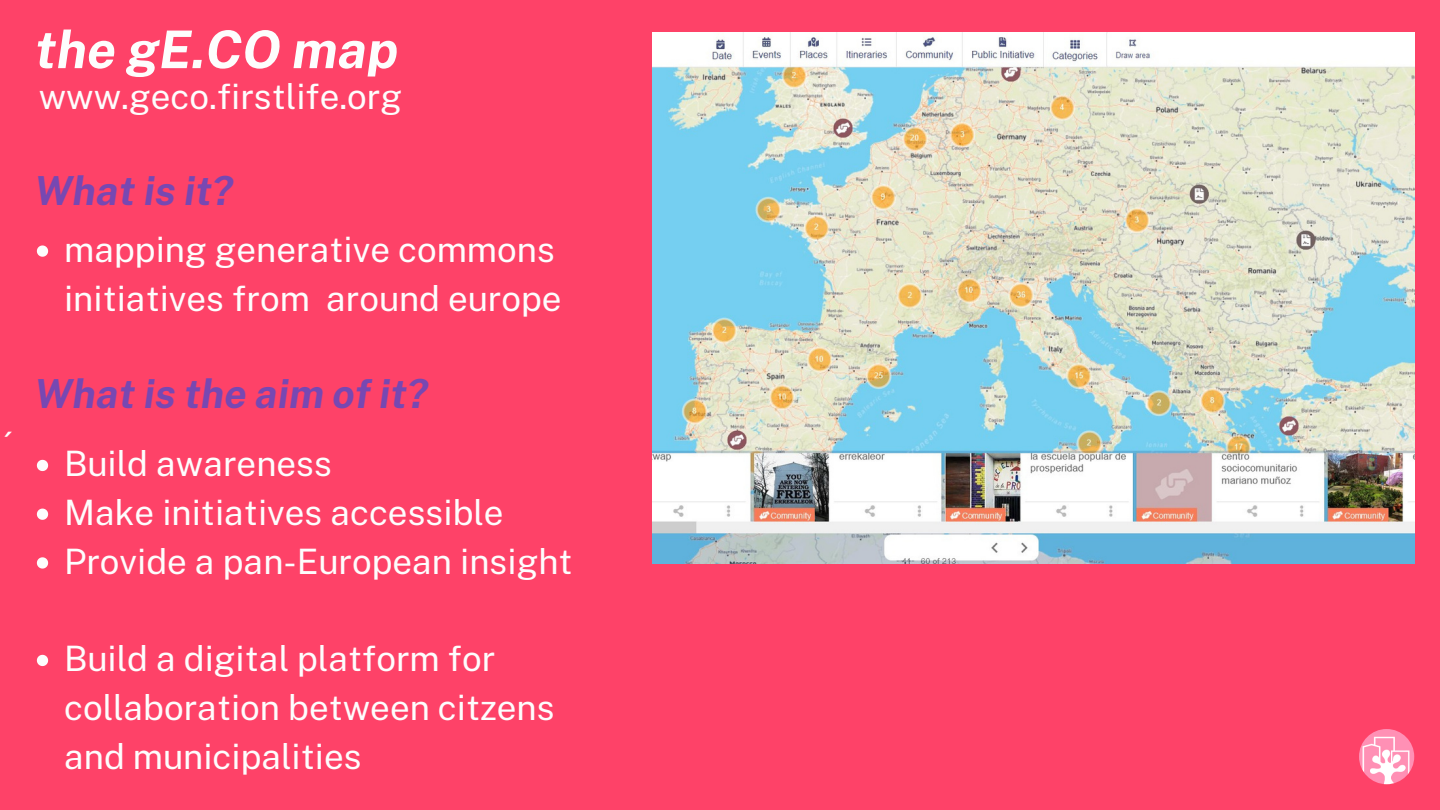
<style>
.page{position:relative;width:1440px;height:810px;background:#fe4268}
.page>*{position:absolute;margin:0;border:0;box-sizing:border-box;transform-origin:0 0}
.t1{font:italic 700 52px "Public Sans";color:#fdfdfd}
.t2{font:italic 700 40px "Public Sans";color:#7748b2}
.t3{font:35px/48.8px "Public Sans";color:#fdfdfd}
</style>
<div class="page">
<img style="left:653px;top:32px;width:761px;height:531px">
<svg style="left:37px;top:245px;width:11px;height:12px"></svg>
<svg style="left:37px;top:460px;width:11px;height:11px"></svg>
<svg style="left:37px;top:509px;width:11px;height:11px"></svg>
<svg style="left:37px;top:557px;width:11px;height:12px"></svg>
<svg style="left:37px;top:655px;width:11px;height:11px"></svg>
<img style="left:1359px;top:729px;width:55px;height:55px;border-radius:50%">
<p class="t3" style="left:5px;top:420px;width:9px">´</p>
<p class="t1" style="left:35px;top:19px;width:365px">the gE.CO map</p>
<p class="t3" style="left:39px;top:72px;width:365px">www.geco.firstlife.org</p>
<p class="t2" style="left:35px;top:167px;width:199px">What is it?</p>
<p class="t3" style="left:64px;top:225px;width:499px">mapping generative commons initiatives from around europe</p>
<p class="t2" style="left:35px;top:370px;width:395px">What is the aim of it?</p>
<p class="t3" style="left:64px;top:439px;width:269px">Build awareness</p>
<p class="t3" style="left:64px;top:488px;width:441px">Make initiatives accessible</p>
<p class="t3" style="left:64px;top:537px;width:510px">Provide a pan-European insight</p>
<p class="t3" style="left:64px;top:634px;width:492px">Build a digital platform for collaboration between citzens and municipalities</p>
</div>
